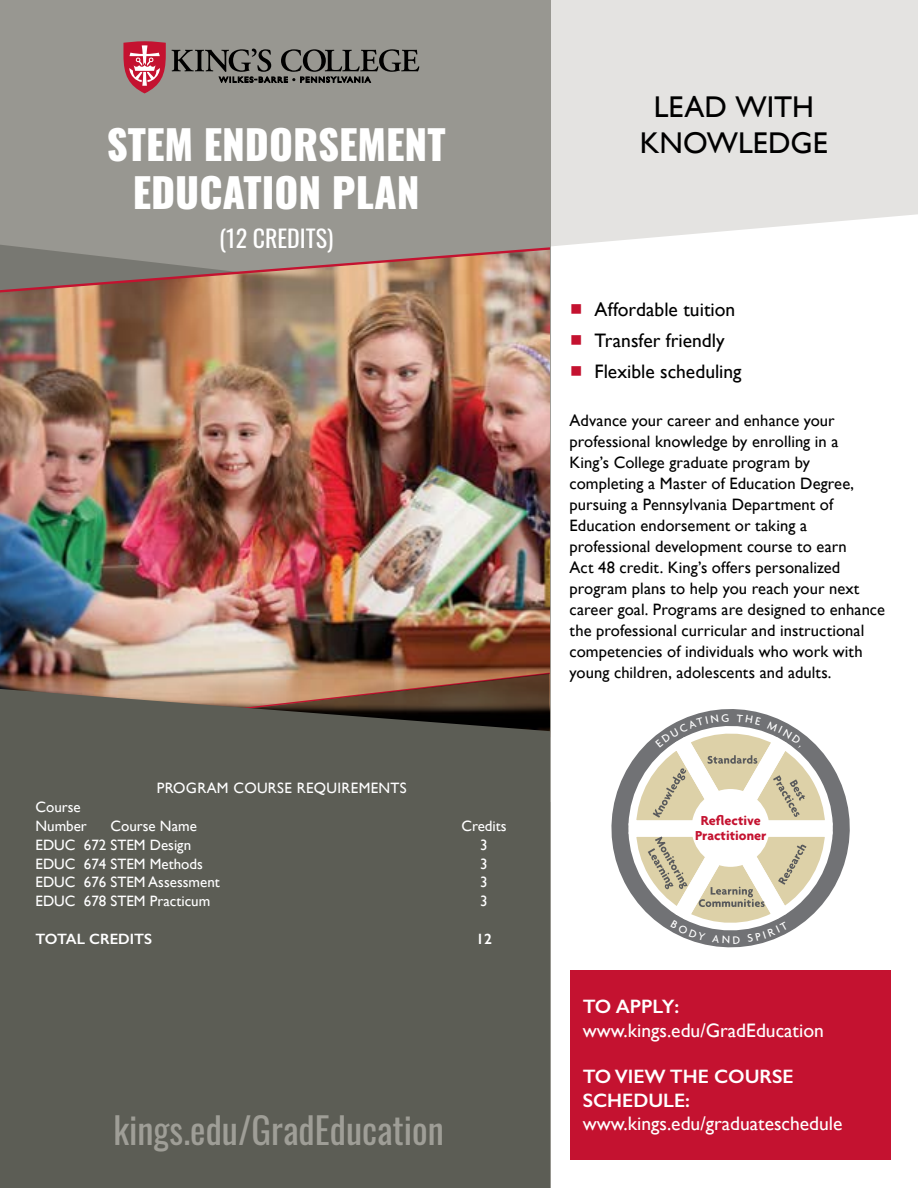
<style>
.page{position:relative;width:918px;height:1188px;background:#fff}
.page>*{position:absolute;margin:0;border:0;box-sizing:border-box;transform-origin:0 0}
.t1{font:800 40.5px/48.6px "Oswald";color:#fff;text-align:center}
.t2{font:36.75px "Oswald";color:#9f9e97}
.t3{font:30px/36px "Gill Sans";letter-spacing:.005em;color:#000;text-align:center}
.t4{font:24px "Oswald";color:#fff}
.t5{font:19.5px "Gill Sans";color:#fff}
.t6{font:19.5px "Gill Sans";color:#000}
.t7{font:600 19.5px/23.4px "Gill Sans";color:#fff}
.t8{font:16.5px/21px "Gill Sans";letter-spacing:.005em;color:#000}
.t9{font:15px/18.8px "Gill Sans";color:#fff}
.t10{font:15px "Gill Sans";letter-spacing:.02em;color:#fff}
.t11{font:600 15px "Gill Sans";color:#fff}
.t12{font:700 14.1px/15.1px "Agenda";color:#c41230;text-align:center}
.s1{color:#c41230}
</style>
<div class="page">
<div style="left:550px;top:0;width:368px;height:246px;background:#e4e3e1"></div>
<div style="left:0;top:0;width:550px;height:1188px;background:#989791"></div>
<img style="left:0;top:301px;width:550px;height:372px">
<svg style="left:0;top:246px;width:551px;height:55px"></svg>
<svg style="left:152px;top:672px;width:399px;height:48px"></svg>
<svg style="left:172px;top:49px;width:247px;height:34px"></svg>
<svg style="left:123px;top:41px;width:43px;height:52px"></svg>
<svg style="left:0;top:673px;width:550px;height:16px;background:#ae8468"></svg>
<div style="left:570px;top:970px;width:321px;height:190px;background:#c41230"></div>
<div style="left:0;top:689px;width:550px;height:499px;background:#5c5d55"></div>
<svg style="left:611px;top:709px;width:239px;height:239px"></svg>
<svg style="left:624px;top:714px;width:213px;height:230px"></svg>
<h1 class="t1" style="left:107px;top:122px;width:341px">STEM ENDORSEMENT<br>EDUCATION PLAN</h1>
<h3 class="t4" style="left:219px;top:217px;width:116px">(12 CREDITS)</h3>
<p class="t10" style="left:157px;top:779px;width:251px">PROGRAM COURSE REQUIREMENTS</p>
<p class="t9" style="left:36px;top:798px;width:53px">Course<br>Number</p>
<p class="t9" style="left:111px;top:816px;width:88px">Course Name</p>
<p class="t9" style="left:461px;top:816px;width:47px">Credits</p>
<p class="t9" style="left:36px;top:835px;width:157px">EDUC 672 STEM Design</p>
<p class="t9" style="left:480px;top:835px;width:9px">3</p>
<p class="t9" style="left:36px;top:854px;width:169px">EDUC 674 STEM Methods</p>
<p class="t9" style="left:480px;top:854px;width:9px">3</p>
<p class="t9" style="left:36px;top:873px;width:186px">EDUC 676 STEM Assessment</p>
<p class="t9" style="left:480px;top:873px;width:9px">3</p>
<p class="t9" style="left:36px;top:891px;width:176px">EDUC 678 STEM Practicum</p>
<p class="t9" style="left:480px;top:891px;width:9px">3</p>
<p class="t11" style="left:36px;top:929px;width:118px">TOTAL CREDITS</p>
<p class="t11" style="left:476px;top:929px;width:17px">12</p>
<h2 class="t2" style="left:113px;top:1097px;width:332px">kings.edu/GradEducation</h2>
<h3 class="t3" style="left:640px;top:88px;width:190px">LEAD WITH<br>KNOWLEDGE</h3>
<p class="t6" style="left:570px;top:298px;width:167px"><span class="s1">■</span> Affordable tuition</p>
<p class="t6" style="left:570px;top:329px;width:156px"><span class="s1">■</span> Transfer friendly</p>
<p class="t6" style="left:570px;top:359px;width:173px"><span class="s1">■</span> Flexible scheduling</p>
<p class="t8" style="left:570px;top:410px;width:317px">Advance your career and enhance your professional knowledge by enrolling in a<br>King’s College graduate program by completing a Master of Education Degree, pursuing a Pennsylvania Department of Education endorsement or taking a professional development course to earn<br>Act 48 credit. King’s offers personalized program plans to help you reach your next career goal. Programs are designed to enhance the professional curricular and instructional competencies of individuals who work with young children, adolescents and adults.</p>
<p class="t12" style="left:695px;top:812px;width:73px">Reflective<br>Practitioner</p>
<p class="t7" style="left:583px;top:995px;width:98px">TO APPLY:</p>
<p class="t5" style="left:583px;top:1019px;width:243px">www.kings.edu/GradEducation</p>
<p class="t7" style="left:583px;top:1065px;width:212px">TO VIEW THE COURSE<br>SCHEDULE:</p>
<p class="t5" style="left:583px;top:1112px;width:261px">www.kings.edu/graduateschedule</p>
</div>
